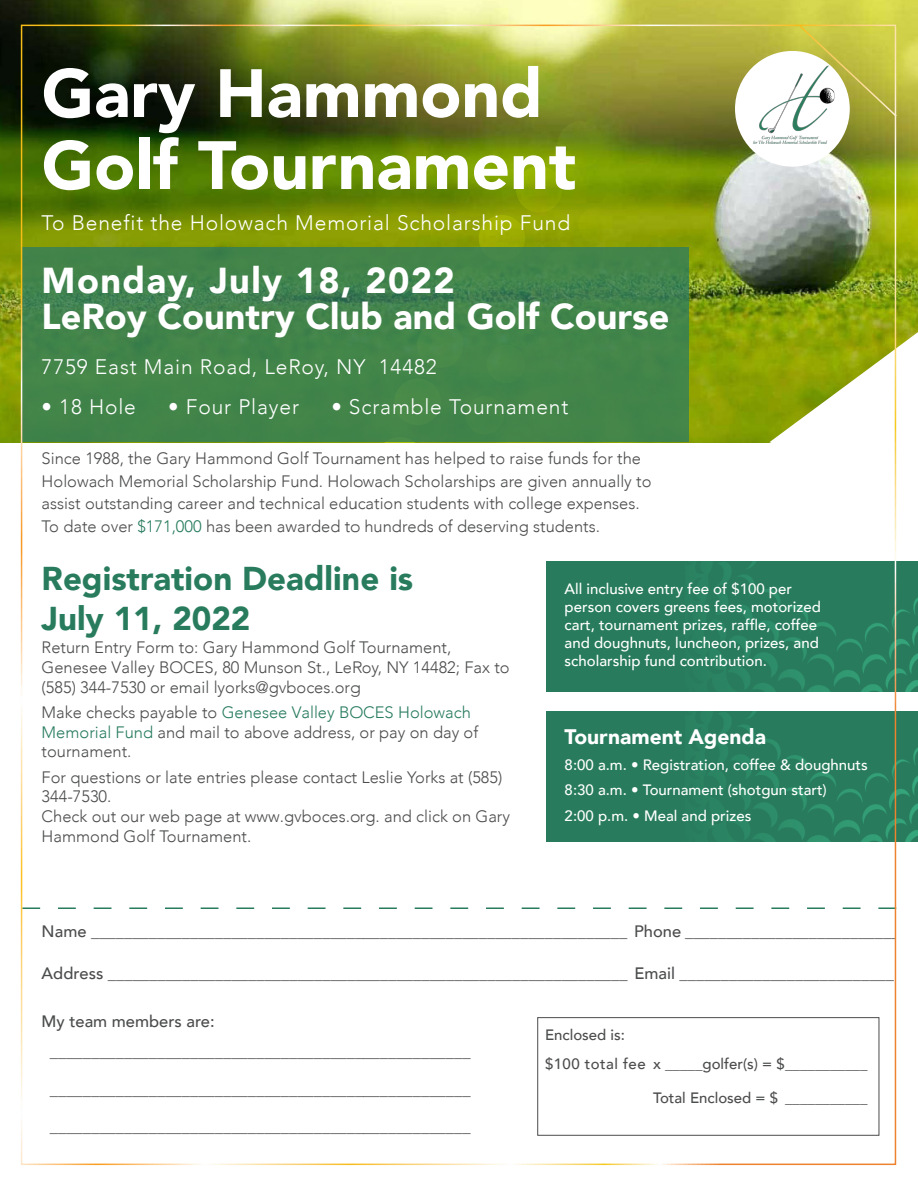
<style>
.page{position:relative;width:918px;height:1188px;background:#fff}
.page>*{position:absolute;margin:0;border:0;box-sizing:border-box;transform-origin:0 0}
.t1{font:900 67.5px/72px "Avenir";color:#fff}
.Body_Text{font:900 36px/36px "Avenir";color:#fff}
.Body_Text-2{font:900 33px/39.6px "Avenir";color:#287c5d}
.Body_Text-3{font:300 21px "Avenir";letter-spacing:.04em;color:#fff}
.Body_Text-4{font:900 21px "Avenir";color:#fff}
.Body_Text-5{font:300 16.5px/19.8px "Avenir";color:#4b4c4d}
.Body_Text-6{font:500 16.5px "Avenir";color:#4b4c4d}
.Body_Text-7{font:500 15px/18px "Avenir";color:#fff}
.Body_Text-8{font:500 15px "Avenir";letter-spacing:.03em;color:#4b4c4d}
.Body_Text-9{font:500 15px "Avenir";color:#4b4c4d}
.s1{color:#287c5d}
.s2{color:#287c5f}
</style>
<div class="page">
<img style="left:0;top:0;width:918px;height:442px">
<svg style="left:24px;top:908px;width:869px;height:1px"></svg>
<div style="left:538px;top:1017px;width:341px;height:118px;border:1px solid #4b4c4d"></div>
<svg style="left:769px;top:332px;width:149px;height:156px"></svg>
<div style="left:707px;top:14px;width:41px;height:41px;background:#b9b641;border-radius:50%"></div>
<div style="left:654px;top:45px;width:43px;height:43px;background:linear-gradient(to right,#a6a33a,#a6a03a);border-radius:50%"></div>
<div style="left:605px;top:81px;width:44px;height:45px;background:linear-gradient(to bottom,#9d9935,#727128);border-radius:50%"></div>
<div style="left:558px;top:121px;width:46px;height:47px;background:linear-gradient(to bottom,#6a7a28,#84a900);border-radius:50%"></div>
<svg style="left:516px;top:166px;width:47px;height:47px;background:#8ba600"></svg>
<div style="left:479px;top:215px;width:46px;height:47px;background:#9fad01;border-radius:50%"></div>
<svg style="left:377px;top:441px;width:46px;height:1px"></svg>
<svg style="left:704px;top:101px;width:33px;height:33px"></svg>
<div style="left:659px;top:132px;width:34px;height:34px;background:linear-gradient(to bottom,#525427,#6b9000);border-radius:50%"></div>
<div style="left:617px;top:168px;width:36px;height:36px;background:#769501;border-radius:50%"></div>
<div style="left:578px;top:207px;width:37px;height:36px;background:#96a603;border-radius:50%"></div>
<div style="left:22px;top:247px;width:667px;height:194px;background:#428449"></div>
<div style="left:546px;top:561px;width:372px;height:131px;background:#287c5d"></div>
<img style="left:720px;top:561px;width:198px;height:131px">
<div style="left:546px;top:711px;width:372px;height:131px;background:#287c5d"></div>
<img style="left:720px;top:711px;width:198px;height:131px">
<div style="left:735px;top:51px;width:115px;height:116px;background:#fff;border-radius:50%"></div>
<img style="left:752px;top:66px;width:75px;height:78px">
<svg style="left:763px;top:0;width:135px;height:118px"></svg>
<p class="t1" style="left:42px;top:56px;width:536px">Gary Hammond<br>Golf Tournament</p>
<p class="Body_Text-3" style="left:42px;top:210px;width:530px">To Benefit the Holowach Memorial Scholarship Fund</p>
<p class="Body_Text" style="left:42px;top:261px;width:629px">Monday, July 18, 2022<br>LeRoy Country Club and Golf Course</p>
<p class="Body_Text-3" style="left:42px;top:354px;width:397px">7759 East Main Road, LeRoy, NY 14482</p>
<p class="Body_Text-3" style="left:42px;top:394px;width:96px">• 18 Hole</p>
<p class="Body_Text-3" style="left:168px;top:394px;width:132px">• Four Player</p>
<p class="Body_Text-3" style="left:331px;top:394px;width:239px">• Scramble Tournament</p>
<p class="Body_Text-5" style="left:42px;top:447px;width:611px;line-height:22.5px">Since 1988, the Gary Hammond Golf Tournament has helped to raise funds for the Holowach Memorial Scholarship Fund. Holowach Scholarships are given annually to assist outstanding career and technical education students with college expenses.<br>To date over <span class="s1">$171,000</span> has been awarded to hundreds of deserving students.</p>
<p class="Body_Text-2" style="left:42px;top:558px;width:373px">Registration Deadline is<br>July 11, 2022</p>
<p class="Body_Text-5" style="left:42px;top:637px;width:470px">Return Entry Form to: Gary Hammond Golf Tournament,<br>Genesee Valley BOCES, 80 Munson St., LeRoy, NY 14482; Fax to (585) 344-7530 or email lyorks@gvboces.org</p>
<p class="Body_Text-5" style="left:42px;top:702px;width:438px">Make checks payable to <span class="s2">Genesee Valley BOCES Holowach<br>Memorial Fund</span> and mail to above address, or pay on day of tournament.</p>
<p class="Body_Text-5" style="left:42px;top:767px;width:470px">For questions or late entries please contact Leslie Yorks at (585)<br>344-7530.<br>Check out our web page at www.gvboces.org. and click on Gary Hammond Golf Tournament.</p>
<p class="Body_Text-7" style="left:565px;top:579px;width:258px">All inclusive entry fee of $100 per person covers greens fees, motorized cart, tournament prizes, raffle, coffee and doughnuts, luncheon, prizes, and scholarship fund contribution.</p>
<p class="Body_Text-4" style="left:565px;top:719px;width:203px">Tournament Agenda</p>
<p class="Body_Text-7" style="left:565px;top:755px;width:305px">8:00 a.m. • Registration, coffee &amp; doughnuts</p>
<p class="Body_Text-7" style="left:565px;top:780px;width:264px">8:30 a.m. • Tournament (shotgun start)</p>
<p class="Body_Text-7" style="left:565px;top:806px;width:188px">2:00 p.m. • Meal and prizes</p>
<p class="Body_Text-6" style="left:42px;top:917px;width:860px">Name _________________________________________________________________ Phone __________________________</p>
<p class="Body_Text-6" style="left:42px;top:959px;width:854px">Address _______________________________________________________________ Email __________________________</p>
<p class="Body_Text-6" style="left:42px;top:1007px;width:174px">My team members are:</p>
<p class="Body_Text-6" style="left:50px;top:1037px;width:422px">___________________________________________________</p>
<p class="Body_Text-6" style="left:50px;top:1075px;width:422px">___________________________________________________</p>
<p class="Body_Text-6" style="left:50px;top:1112px;width:422px">___________________________________________________</p>
<p class="Body_Text-9" style="left:545px;top:1022px;width:82px">Enclosed is:</p>
<p class="Body_Text-8" style="left:545px;top:1051px;width:324px">$100 total fee x _____golfer(s) = $___________</p>
<p class="Body_Text-9" style="left:653px;top:1085px;width:216px">Total Enclosed = $ ___________</p>
</div>
